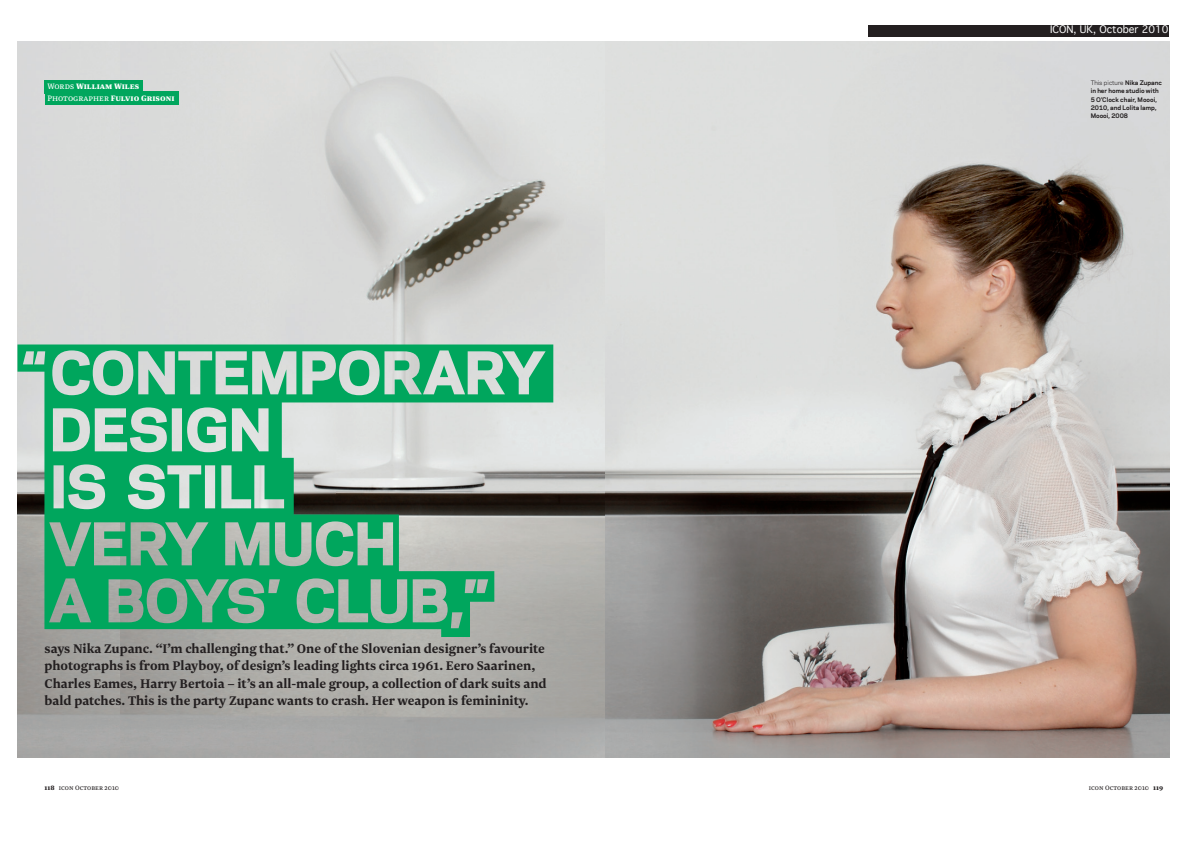
<style>
.page{position:relative;width:1191px;height:842px;background:#fff}
.page>*{position:absolute;margin:0;border:0;box-sizing:border-box;transform-origin:0 0}
.t1{font:700 14.7px/17.5px "Newzald";color:#231f20}
.t2{font:10px "Geneva";color:#fff}
.t3{font:900 9.2px/11.5px "Newzald";color:#fff}
.t4{font:7.4px "Newzald";color:#231f20}
.t5{font:700 6px/8.3px "Galaxie Polaris";color:#231f20}
.s1{font-weight:400}
.s2{font-weight:900}
</style>
<div class="page">
<div style="left:868px;top:25px;width:300px;height:11px;background:#231f20"></div>
<img style="left:119px;top:41px;width:1050px;height:717px">
<img style="left:17px;top:41px;width:102px;height:717px">
<div style="left:45px;top:80px;width:98px;height:13px;background:#00a65d"></div>
<div style="left:45px;top:91px;width:133px;height:13px;background:#00a65d"></div>
<svg style="left:17px;top:344px;width:536px;height:293px;background:#71b495"></svg>
<svg style="left:395px;top:360px;width:14px;height:10px"></svg>
<svg style="left:478px;top:360px;width:14px;height:10px"></svg>
<svg style="left:423px;top:588px;width:13px;height:8px"></svg>
<p class="t3" style="left:47px;top:80px;width:129px"><span class="s1">Words</span> William Wiles<br><span class="s1">Photographer</span> Fulvio Grisoni</p>
<p class="t1" style="left:45px;top:639px;width:503px">says Nika Zupanc. “I’m challenging that.” One of the Slovenian designer’s favourite photographs is from Playboy, of design’s leading lights circa 1961. Eero Saarinen, Charles Eames, Harry Bertoia – it’s an all-male group, a collection of dark suits and bald patches. This is the party Zupanc wants to crash. Her weapon is femininity.</p>
<p class="t2" style="left:1050px;top:21px;width:120px">ICON, UK, October 2010</p>
<p class="t5" style="left:1090px;top:79px;width:73px"><span class="s1">This picture</span> Nika Zupanc in her home studio with<br>5 O’Clock chair, Moooi,<br>2010, and Lolita lamp,<br>Moooi, 2008</p>
<p class="t4" style="left:45px;top:783px;width:76px"><span class="s2">118</span> icon October 2010</p>
<p class="t4" style="left:1089px;top:783px;width:76px">icon October 2010 <span class="s2">119</span></p>
</div>
